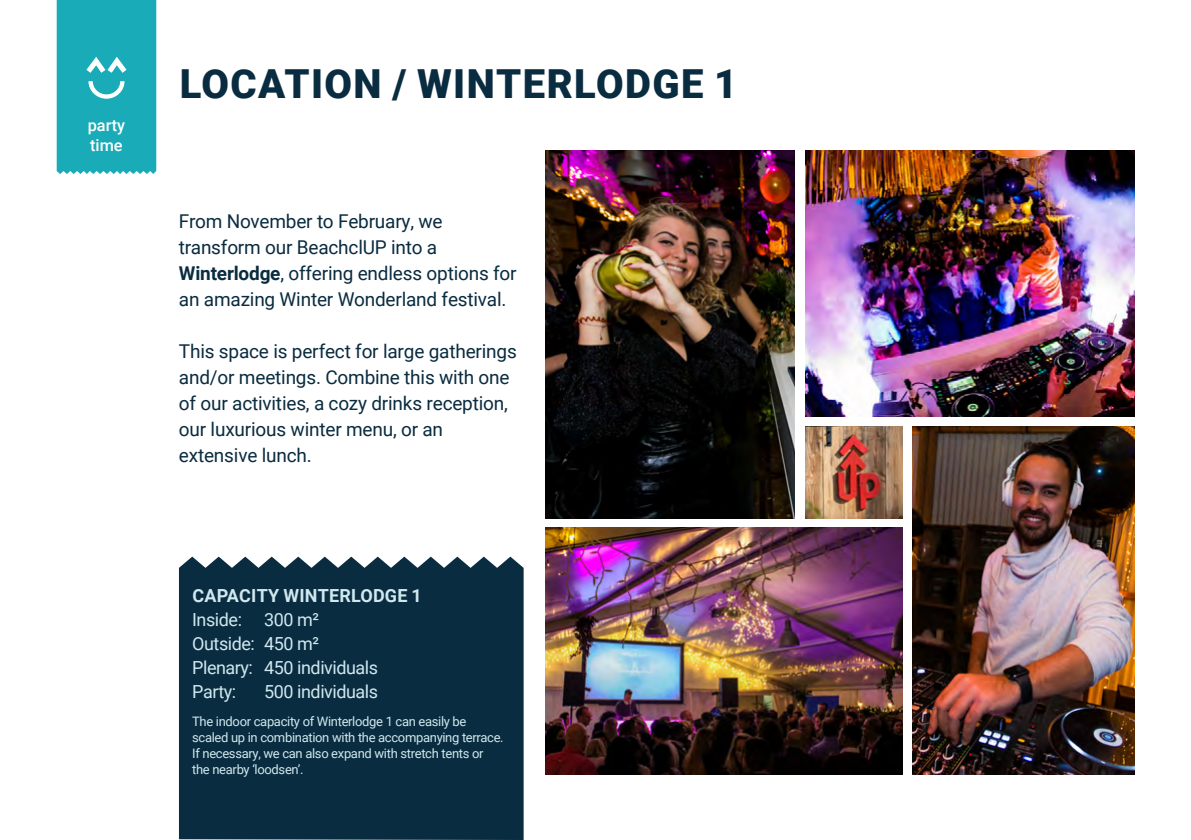
<style>
.page{position:relative;width:1191px;height:840px;background:#fff}
.page>*{position:absolute;margin:0;border:0;box-sizing:border-box;transform-origin:0 0}
.t1{font:900 40px "Roboto";letter-spacing:.035em;color:#0a2c40}
.t2{font:19px/26px "Roboto";letter-spacing:-.01em;color:#0a2c40}
.t3{font:18px/24px "Roboto";letter-spacing:-.025em;color:#d0e8ef}
.t4{font:700 18px "Roboto";letter-spacing:.01em;color:#d0e8ef}
.t5{font:500 16.2px/19.6px "Roboto";color:#fff}
.t6{font:13px/16px "Roboto";letter-spacing:-.025em;color:#d0e8ef}
.s1{font-weight:700}
</style>
<div class="page">
<img style="left:546px;top:150px;width:248px;height:368px">
<img style="left:546px;top:527px;width:356px;height:247px">
<img style="left:806px;top:150px;width:328px;height:266px">
<img style="left:806px;top:426px;width:96px;height:92px">
<img style="left:912px;top:426px;width:222px;height:348px">
<div style="left:57px;top:0;width:99px;height:174px;background:#1aabb8"></div>
<div style="left:179px;top:556px;width:344px;height:283px;background:#0a2c40"></div>
<p class="t5" style="left:88px;top:115px;width:39px">party time</p>
<h1 class="t1" style="left:180px;top:56px;width:559px">LOCATION / WINTERLODGE 1</h1>
<p class="t2" style="left:179px;top:208px;width:339px">From November to February, we transform our BeachclUP into a <span class="s1">Winterlodge</span>, offering endless options for an amazing Winter Wonderland festival.</p>
<p class="t2" style="left:179px;top:338px;width:339px">This space is perfect for large gatherings and/or meetings. Combine this with one of our activities, a cozy drinks reception, our luxurious winter menu, or an extensive lunch.</p>
<p class="t4" style="left:192px;top:582px;width:231px">CAPACITY WINTERLODGE 1</p>
<p class="t3" style="left:192px;top:606px;width:187px">Inside: 300 m²<br>Outside: 450 m²<br>Plenary: 450 individuals<br>Party:</p>
<p class="t3" style="left:264px;top:678px;width:115px">500 individuals</p>
<p class="t6" style="left:192px;top:712px;width:313px">The indoor capacity of Winterlodge 1 can easily be scaled up in combination with the accompanying terrace.<br>If necessary, we can also expand with stretch tents or the nearby ‘loodsen’.</p>
</div>
